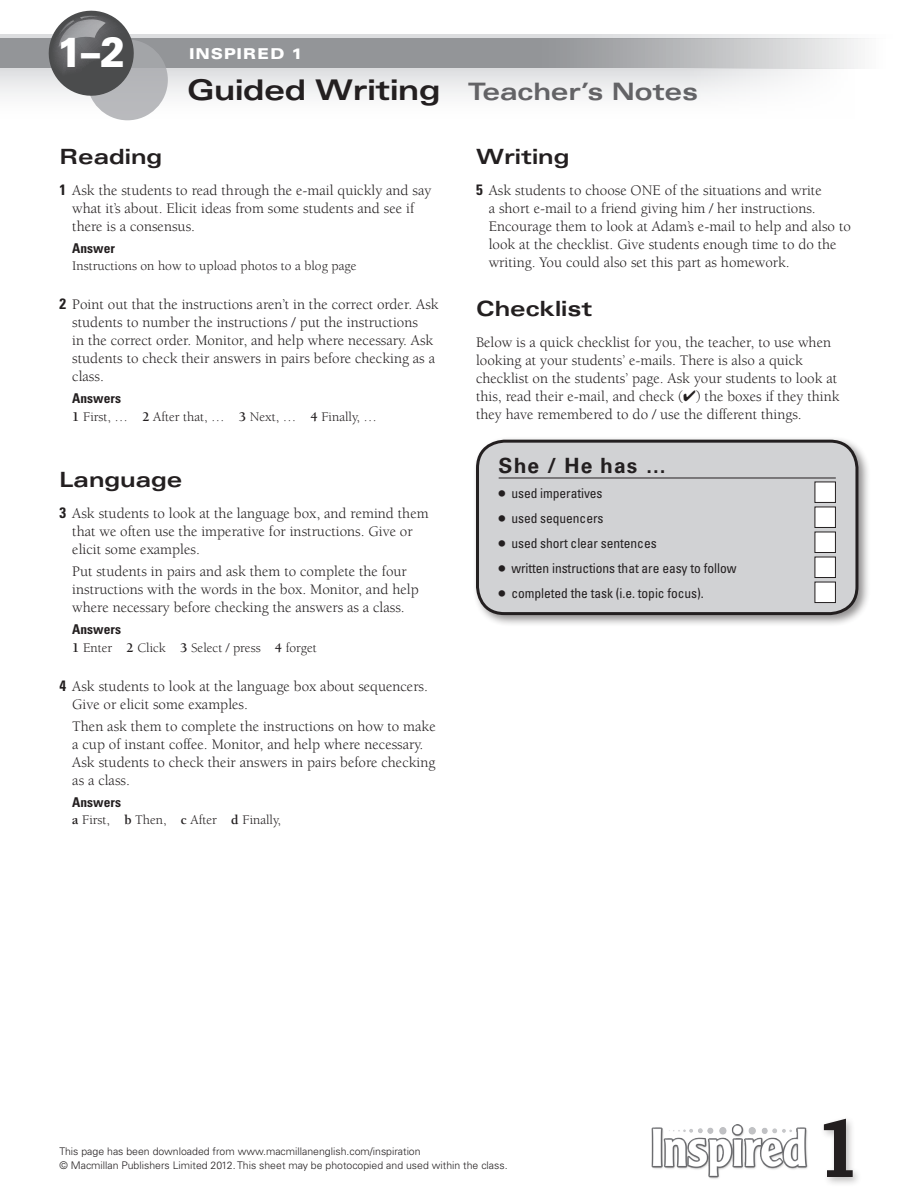
<style>
.page{position:relative;width:918px;height:1188px;background:#fff}
.page>*{position:absolute;margin:0;border:0;box-sizing:border-box;transform-origin:0 0}
.t1{font:500 84.3px "Clearface Gothic LT Std";color:#231f20}
.M_-_unit_no{font:900 42px "Univers LT Std";color:#fff;scale:.9 1}
.M_-_page_title{font:700 expanded 24px "Univers LT Std";letter-spacing:-.01em;color:#636366}
.ex_-_Header__N{font:700 expanded 21px "Univers LT Std";color:#231f20}
.t2{font:700 21px "Univers LT Std";letter-spacing:.05em;color:#231f20}
.notes_-_numbered{font:15px/18px "Berkeley Std";color:#231f20}
.notes_-_text{font:15px/18px "Berkeley Std";color:#231f20}
.M_-_level_header{font:900 expanded 15px "Univers LT Std";letter-spacing:.05em;color:#fff}
.t3{font:condensed 13.5px "Univers LT Std";letter-spacing:-.005em;color:#231f20}
.answers__no_break{font:13.5px "Berkeley Std";color:#231f20}
.answers__free_breaks{font:13.5px "Berkeley Std";color:#231f20}
.answers__heading{font:700 condensed 13.5px "Univers LT Std";color:#231f20}
.t4{font:300 10.5px/14.1px "Univers LT Std";color:#231f20}
.s1{font-size:28.5px;color:#231f20}
.s2{font-family:"Univers LT Std";font-weight:700;font-stretch:condensed}
.s3{font-weight:700}
.s4{font-size:21px}
</style>
<div class="page">
<svg style="left:0;top:34px;width:805px;height:4px;background:#dfe0e2"></svg>
<svg style="left:0;top:38px;width:869px;height:30px;background:#a6a8aa"></svg>
<svg style="left:0;top:68px;width:858px;height:53px"></svg>
<div style="left:87px;top:40px;width:81px;height:80px;background:linear-gradient(to bottom,#a1a3a6,#bebfc2);border-radius:50%"></div>
<svg style="left:49px;top:11px;width:85px;height:85px;background:#78797b"></svg>
<img style="left:651px;top:1125px;width:157px;height:54px">
<div style="left:820px;top:1115px;width:43px;height:72px;background:#231f20;opacity:.3"></div>
<div style="left:472px;top:436px;width:399px;height:191px;background:#231f20;opacity:.5"></div>
<div style="left:478px;top:441px;width:379px;height:173px;background:#d1d2d4;border-radius:27px"></div>
<div style="left:476px;top:440px;width:382px;height:175px;border:3px solid #231f20;border-radius:27px"></div>
<hr style="left:499px;top:478px;width:337px;height:1px;background:#231f20">
<div style="left:815px;top:482px;width:20px;height:20px;background:#fff"></div>
<div style="left:815px;top:482px;width:21px;height:21px;border:1px solid #231f20"></div>
<div style="left:815px;top:507px;width:20px;height:20px;background:#fff"></div>
<div style="left:815px;top:507px;width:21px;height:21px;border:1px solid #231f20"></div>
<div style="left:815px;top:532px;width:20px;height:21px;background:#fff"></div>
<div style="left:815px;top:532px;width:21px;height:21px;border:1px solid #231f20"></div>
<div style="left:815px;top:557px;width:20px;height:21px;background:#fff"></div>
<div style="left:815px;top:557px;width:21px;height:21px;border:1px solid #231f20"></div>
<div style="left:815px;top:582px;width:20px;height:21px;background:#fff"></div>
<div style="left:815px;top:582px;width:21px;height:21px;border:1px solid #231f20"></div>
<p class="M_-_unit_no" style="left:57px;top:26px;width:77px">1–2</p>
<p class="M_-_level_header" style="left:189px;top:45px;width:115px">INSPIRED 1</p>
<p class="M_-_page_title" style="left:187px;top:78px;width:513px"><span class="s1">Guided Writing</span> Teacher’s Notes</p>
<p class="ex_-_Header__N" style="left:60px;top:145px;width:104px">Reading</p>
<p class="notes_-_numbered" style="left:72px;top:181px;width:361px;text-indent:-13px"><span class="s2">1</span> Ask the students to read through the e-mail quickly and say what it’s about. Elicit ideas from some students and see if there is a consensus.</p>
<p class="answers__heading" style="left:72px;top:239px;width:44px">Answer</p>
<p class="answers__free_breaks" style="left:72px;top:259px;width:286px">Instructions on how to upload photos to a blog page</p>
<p class="notes_-_numbered" style="left:72px;top:296px;width:368px;text-indent:-13px"><span class="s2">2</span> Point out that the instructions aren’t in the correct order. Ask students to number the instructions / put the instructions<br>in the correct order. Monitor, and help where necessary. Ask students to check their answers in pairs before checking as a class.</p>
<p class="answers__heading" style="left:72px;top:390px;width:50px">Answers</p>
<p class="answers__no_break" style="left:72px;top:409px;width:306px"><span class="s3">1</span> First, … <span class="s3">2</span> After that, … <span class="s3">3</span> Next, … <span class="s3">4</span> Finally, …</p>
<p class="ex_-_Header__N" style="left:60px;top:468px;width:124px">Language</p>
<p class="notes_-_numbered" style="left:72px;top:505px;width:358px;text-indent:-13px"><span class="s2">3</span> Ask students to look at the language box, and remind them that we often use the imperative for instructions. Give or elicit some examples.</p>
<p class="notes_-_numbered" style="left:72px;top:563px;width:348px">Put students in pairs and ask them to complete the four instructions with the words in the box. Monitor, and help where necessary before checking the answers as a class.</p>
<p class="answers__heading" style="left:72px;top:621px;width:50px">Answers</p>
<p class="answers__no_break" style="left:72px;top:640px;width:246px"><span class="s3">1</span> Enter <span class="s3">2</span> Click <span class="s3">3</span> Select / press <span class="s3">4</span> forget</p>
<p class="notes_-_numbered" style="left:72px;top:677px;width:357px;text-indent:-13px"><span class="s2">4</span> Ask students to look at the language box about sequencers.<br>Give or elicit some examples.</p>
<p class="notes_-_numbered" style="left:72px;top:718px;width:365px">Then ask them to complete the instructions on how to make a cup of instant coffee. Monitor, and help where necessary.<br>Ask students to check their answers in pairs before checking as a class.</p>
<p class="answers__heading" style="left:72px;top:794px;width:50px">Answers</p>
<p class="answers__no_break" style="left:72px;top:813px;width:210px"><span class="s3">a</span> First, <span class="s3">b</span> Then, <span class="s3">c</span> After <span class="s3">d</span> Finally,</p>
<p class="ex_-_Header__N" style="left:476px;top:145px;width:95px">Writing</p>
<p class="notes_-_numbered" style="left:489px;top:181px;width:364px;text-indent:-13px"><span class="s2">5</span> Ask students to choose ONE of the situations and write<br>a short e-mail to a friend giving him / her instructions.<br>Encourage them to look at Adam’s e-mail to help and also to look at the checklist. Give students enough time to do the writing. You could also set this part as homework.</p>
<p class="ex_-_Header__N" style="left:476px;top:297px;width:118px">Checklist</p>
<p class="notes_-_text" style="left:476px;top:334px;width:365px">Below is a quick checklist for you, the teacher, to use when looking at your students’ e-mails. There is also a quick checklist on the students’ page. Ask your students to look at this, read their e-mail, and check (✔) the boxes if they think they have remembered to do / use the different things.</p>
<p class="t2" style="left:499px;top:454px;width:169px">She / He has …</p>
<p class="t3" style="left:499px;top:485px;width:105px"><span class="s4">•</span> used imperatives</p>
<p class="t3" style="left:499px;top:510px;width:106px"><span class="s4">•</span> used sequencers</p>
<p class="t3" style="left:499px;top:535px;width:160px"><span class="s4">•</span> used short clear sentences</p>
<p class="t3" style="left:499px;top:560px;width:239px"><span class="s4">•</span> written instructions that are easy to follow</p>
<p class="t3" style="left:499px;top:585px;width:207px"><span class="s4">•</span> completed the task (i.e. topic focus).</p>
<p class="t4" style="left:60px;top:1144px;width:450px">This page has been downloaded from www.macmillanenglish.com/inspiration<br>© Macmillan Publishers Limited 2012. This sheet may be photocopied and used within the class.</p>
<p class="t1" style="left:817px;top:1095px;width:45px">1</p>
</div>
